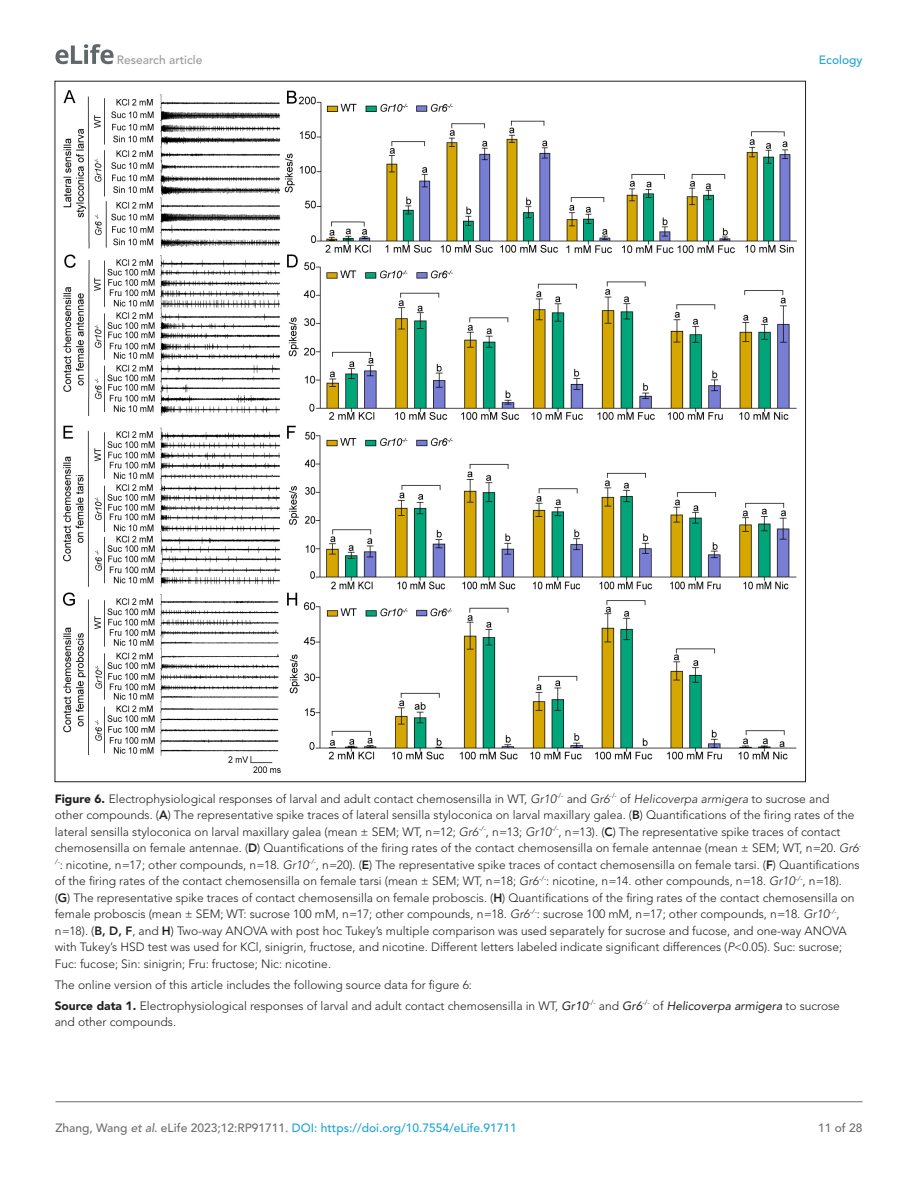
<style>
.page{position:relative;width:918px;height:1188px;background:#fff}
.page>*{position:absolute;margin:0;border:0;box-sizing:border-box;transform-origin:0 0}
.t1{font:300 12px/16.5px "Avenir LT Std";color:#231f20}
.t2{font:500 12px "Avenir LT Std";color:#1ea4d7}
.t3{font:500 12px "Avenir LT Std";color:#9a9a9a}
.t4{font:500 12px "Avenir LT Std";color:#6e6e70}
.s1{font-weight:900}
.s2{font-style:italic}
.s3{font-weight:800}
.s4{font-weight:400;font-style:italic}
.s5{color:#6e6e70}
.s6{font-style:italic;color:#6e6e70}
</style>
<div class="page">
<svg style="left:55px;top:44px;width:59px;height:20px"></svg>
<hr style="left:56px;top:1101px;width:806px;height:1px;background:#6e6e70">
<img style="left:64px;top:90px;width:733px;height:683px">
<p class="t3" style="left:117px;top:53px;width:87px">Research article</p>
<p class="t2" style="left:819px;top:53px;width:45px">Ecology</p>
<p class="t1" style="left:55px;top:791px;width:808px"><span class="s1">Figure 6.</span> Electrophysiological responses of larval and adult contact chemosensilla in WT, <span class="s2">Gr10</span><sup>-/-</sup> and <span class="s2">Gr6</span><sup>-/-</sup> of <span class="s2">Helicoverpa armigera</span> to sucrose and<br>other compounds. (<span class="s3">A</span>) The representative spike traces of lateral sensilla styloconica on larval maxillary galea. (<span class="s3">B</span>) Quantifications of the firing rates of the lateral sensilla styloconica on larval maxillary galea (mean ± SEM; WT, n<span class="s2">=</span>12; <span class="s2">Gr6</span><sup>-/-</sup>, n<span class="s2">=</span>13; <span class="s2">Gr10</span><sup>-/-</sup>, n<span class="s2">=</span>13). (<span class="s3">C</span>) The representative spike traces of contact chemosensilla on female antennae. (<span class="s3">D</span>) Quantifications of the firing rates of the contact chemosensilla on female antennae (mean ± SEM; WT, n<span class="s2">=</span>20. <span class="s2">Gr6</span><sup>- /-</sup>: nicotine, n<span class="s2">=</span>17; other compounds, n<span class="s2">=</span>18. <span class="s2">Gr10</span><sup>-/-</sup>, n<span class="s2">=</span>20). (<span class="s3">E</span>) The representative spike traces of contact chemosensilla on female tarsi. (<span class="s3">F</span>) Quantifications of the firing rates of the contact chemosensilla on female tarsi (mean ± SEM; WT, n<span class="s2">=</span>18; <span class="s2">Gr6</span><sup>-/-</sup>: nicotine, n<span class="s2">=</span>14. other compounds, n<span class="s2">=</span>18. <span class="s2">Gr10</span><sup>-/-</sup>, n<span class="s2">=</span>18).<br>(<span class="s3">G</span>) The representative spike traces of contact chemosensilla on female proboscis. (<span class="s3">H</span>) Quantifications of the firing rates of the contact chemosensilla on female proboscis (mean ± SEM; WT: sucrose 100 mM, n<span class="s2">=</span>17; other compounds, n<span class="s2">=</span>18. <span class="s2">Gr6</span><sup>-/-</sup>: sucrose 100 mM, n<span class="s2">=</span>17; other compounds, n<span class="s2">=</span>18. <span class="s2">Gr10</span><sup>-/-</sup>, n<span class="s2">=</span>18). (<span class="s3">B, D, F</span>, and <span class="s3">H</span>) Two-way ANOVA with post hoc Tukey’s multiple comparison was used separately for sucrose and fucose, and one-way ANOVA with Tukey’s HSD test was used for KCl, sinigrin, fructose, and nicotine. Different letters labeled indicate significant differences (<span class="s2">P</span>&lt;0.05). Suc: sucrose; Fuc: fucose; Sin: sinigrin; Fru: fructose; Nic: nicotine.</p>
<p class="t1" style="left:55px;top:974px;width:787px;line-height:21px">The online version of this article includes the following source data for figure 6:<br><span class="s1">Source data 1.</span> Electrophysiological responses of larval and adult contact chemosensilla in WT, <span class="s4">Gr10</span><sup>-/-</sup> and <span class="s4">Gr6</span><sup>-/-</sup> of <span class="s4">Helicoverpa armigera</span> to sucrose</p>
<p class="t1" style="left:55px;top:1014px;width:123px">and other compounds.</p>
<p class="t2" style="left:56px;top:1121px;width:463px"><span class="s5">Zhang, Wang</span> <span class="s6">et al</span><span class="s5">. eLife 2023;12:RP91711.</span> DOI: https://doi.org/10.7554/eLife.91711</p>
<p class="t4" style="left:818px;top:1121px;width:46px">11 of 28</p>
</div>
